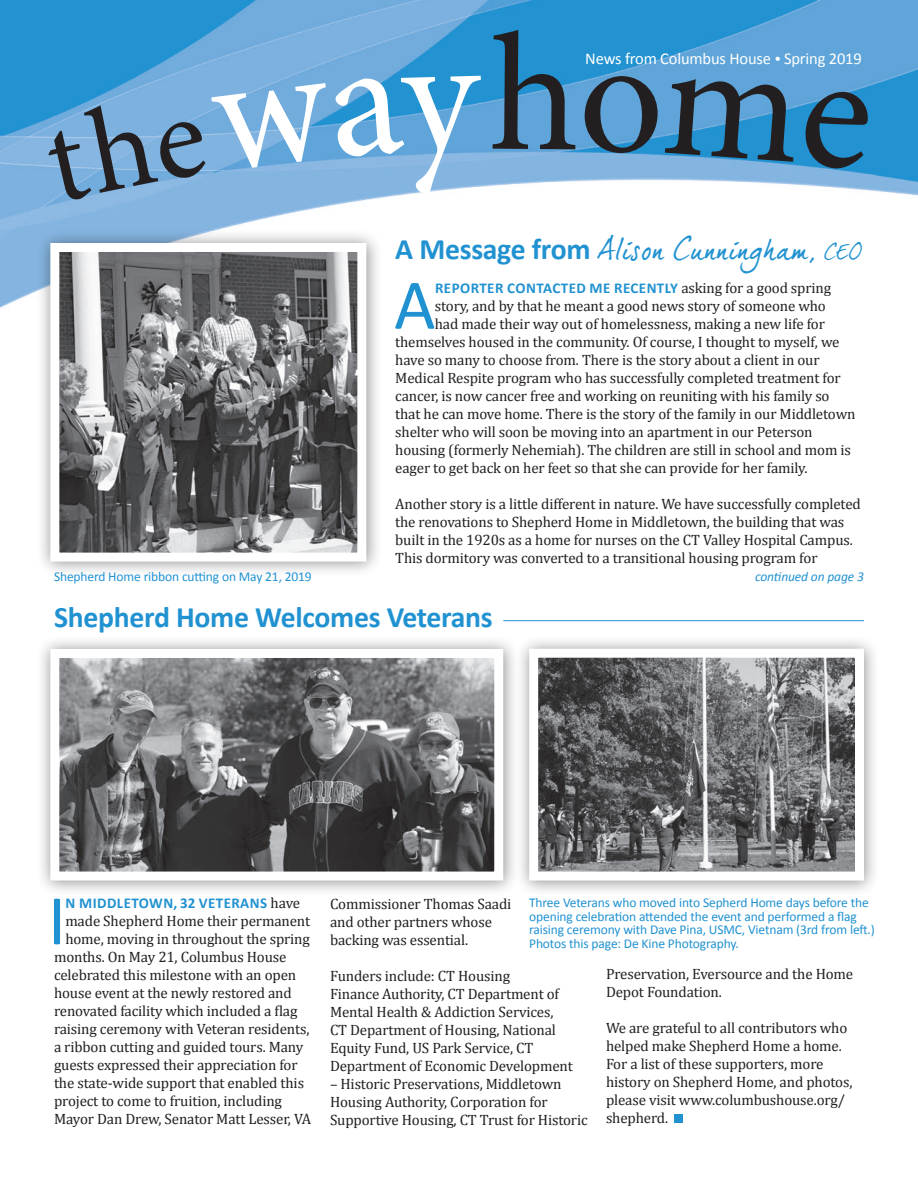
<style>
.page{position:relative;width:918px;height:1188px;background:#fff}
.page>*{position:absolute;margin:0;border:0;box-sizing:border-box;transform-origin:0 0}
.t1{font:167.1px "Minion Pro";color:#231f20}
.t2{font:71.7px "Calibri";color:#2192d1}
.t3{font:29.7px "Dear Joe 5 CASUAL";letter-spacing:-.03em;color:#2192d1}
.t4{font:700 29.7px "Calibri";letter-spacing:-.01em;color:#2192d1}
.t5{font:16.5px "Calibri";letter-spacing:-.01em;color:#fff}
.t6{font:15px/18px "Cambria";letter-spacing:-.01em;color:#231f20}
.t7{font:700 15px "Calibri";letter-spacing:.03em;color:#2192d1}
.t8{font:13.5px/13.5px "Calibri";letter-spacing:-.01em;color:#2192d1}
.t9{font:italic 13.5px "Calibri";letter-spacing:-.01em;color:#2192d1}
.s1{font-size:13.5px}
.s2{font-family:"Calibri";font-weight:700}
.s3{font-size:20.85px}
.s4{font-family:"Cambria";font-weight:400;color:#231f20}
</style>
<div class="page">
<img style="left:0;top:0;width:918px;height:308px">
<div style="left:36px;top:635px;width:483px;height:262px;background:#231f20;opacity:.5"></div>
<img style="left:60px;top:659px;width:433px;height:212px">
<div style="left:50px;top:649px;width:453px;height:232px;border:9px solid #fff"></div>
<div style="left:515px;top:634px;width:365px;height:263px;background:#231f20;opacity:.5"></div>
<img style="left:539px;top:659px;width:315px;height:212px">
<div style="left:529px;top:649px;width:335px;height:232px;border:9px solid #fff"></div>
<div style="left:36px;top:229px;width:347px;height:349px;background:#231f20;opacity:.5"></div>
<img style="left:60px;top:253px;width:296px;height:299px">
<div style="left:50px;top:243px;width:316px;height:319px;border:9px solid #fff"></div>
<hr style="left:503px;top:620px;width:361px;height:1px;background:#2192d1">
<div style="left:674px;top:1115px;width:9px;height:8px;background:#2192d1"></div>
<svg style="left:44px;top:76px;width:440px;height:127px;background:#71aedd"></svg>
<svg style="left:583px;top:75px;width:76px;height:79px;background:#57a2d8"></svg>
<svg style="left:665px;top:77px;width:205px;height:94px;background:#429cd5"></svg>
<h1 class="t1" style="left:490px;top:-17px;width:93px">h</h1>
<p class="t5" style="left:585px;top:48px;width:278px">News from Columbus House <span class="s1">•</span> Spring 2019</p>
<h3 class="t3" style="left:395px;top:231px;width:468px"><span class="s2">A MESSAGE FROM</span> Alison Cunningham, <span class="s3">CEO</span></h3>
<h2 class="t2" style="left:394px;top:259px;width:43px">A</h2>
<p class="t7" style="left:435px;top:278px;width:398px">REPORTER CONTACTED ME RECENTLY <span class="s4">asking for a good spring</span></p>
<p class="t6" style="left:435px;top:296px;width:393px">story, and by that he meant a good news story of someone who</p>
<p class="t6" style="left:435px;top:314px;width:392px">had made their way out of homelessness, making a new life for</p>
<p class="t6" style="left:395px;top:332px;width:446px">themselves housed in the community. Of course, I thought to myself, we</p>
<p class="t6" style="left:395px;top:350px;width:426px">have so many to choose from. There is the story about a client in our</p>
<p class="t6" style="left:395px;top:368px;width:447px">Medical Respite program who has successfully completed treatment for</p>
<p class="t6" style="left:395px;top:386px;width:436px">cancer, is now cancer free and working on reuniting with his family so</p>
<p class="t6" style="left:395px;top:404px;width:462px">that he can move home. There is the story of the family in our Middletown</p>
<p class="t6" style="left:395px;top:422px;width:419px">shelter who will soon be moving into an apartment in our Peterson</p>
<p class="t6" style="left:395px;top:440px;width:457px">housing (formerly Nehemiah). The children are still in school and mom is</p>
<p class="t6" style="left:395px;top:458px;width:414px">eager to get back on her feet so that she can provide for her family.</p>
<p class="t6" style="left:395px;top:494px;width:467px">Another story is a little different in nature. We have successfully completed the renovations to Shepherd Home in Middletown, the building that was built in the 1920s as a home for nurses on the CT Valley Hospital Campus.<br>This dormitory was converted to a transitional housing program for</p>
<p class="t8" style="left:54px;top:569px;width:259px">Shepherd Home ribbon cutting on May 21, 2019</p>
<p class="t9" style="left:755px;top:567px;width:110px">continued on page 3</p>
<h3 class="t4" style="left:54px;top:598px;width:440px">SHEPHERD HOME WELCOMES VETERANS</h3>
<h2 class="t2" style="left:48px;top:875px;width:20px">I</h2>
<p class="t7" style="left:66px;top:894px;width:236px">N MIDDLETOWN, 32 VETERANS <span class="s4">have</span></p>
<p class="t6" style="left:65px;top:912px;width:246px">made Shepherd Home their permanent</p>
<p class="t6" style="left:65px;top:930px;width:246px">home, moving in throughout the spring</p>
<p class="t6" style="left:54px;top:948px;width:234px">months. On May 21, Columbus House</p>
<p class="t6" style="left:54px;top:966px;width:244px">celebrated this milestone with an open</p>
<p class="t6" style="left:54px;top:984px;width:239px">house event at the newly restored and</p>
<p class="t6" style="left:54px;top:1002px;width:245px">renovated facility which included a flag</p>
<p class="t6" style="left:54px;top:1020px;width:257px">raising ceremony with Veteran residents,</p>
<p class="t6" style="left:54px;top:1038px;width:251px">a ribbon cutting and guided tours. Many</p>
<p class="t6" style="left:54px;top:1056px;width:245px">guests expressed their appreciation for</p>
<p class="t6" style="left:54px;top:1074px;width:252px">the state-wide support that enabled this</p>
<p class="t6" style="left:54px;top:1092px;width:230px">project to come to fruition, including</p>
<p class="t6" style="left:54px;top:1110px;width:259px">Mayor Dan Drew, Senator Matt Lesser, VA</p>
<p class="t8" style="left:529px;top:896px;width:347px">Three Veterans who moved into Sepherd Home days before the opening celebration attended the event and performed a flag raising ceremony with Dave Pina, USMC, Vietnam (3rd from left.)<br>Photos this page: De Kine Photography.</p>
<p class="t6" style="left:330px;top:894px;width:183px">Commissioner Thomas Saadi and other partners whose backing was essential.</p>
<p class="t6" style="left:330px;top:966px;width:244px">Funders include: CT Housing<br>Finance Authority, CT Department of Mental Health &amp; Addiction Services, CT Department of Housing, National Equity Fund, US Park Service, CT Department of Economic Development</p>
<p class="t6" style="left:330px;top:1074px;width:259px">– Historic Preservations, Middletown<br>Housing Authority, Corporation for<br>Supportive Housing, CT Trust for Historic</p>
<p class="t6" style="left:606px;top:965px;width:249px">Preservation, Eversource and the Home<br>Depot Foundation.</p>
<p class="t6" style="left:606px;top:1019px;width:248px">We are grateful to all contributors who helped make Shepherd Home a home.<br>For a list of these supporters, more history on Shepherd Home, and photos, please visit www.columbushouse.org/ shepherd.</p>
</div>
